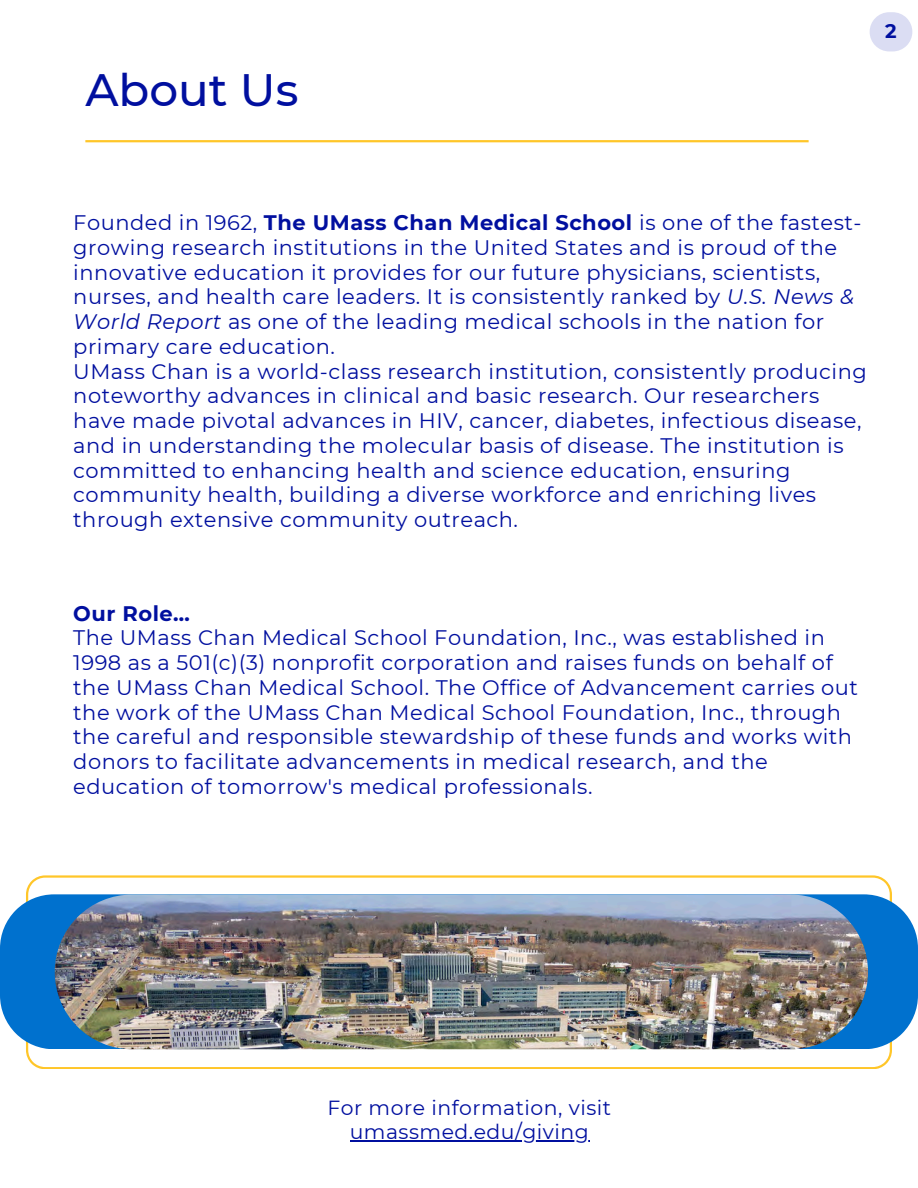
<style>
.page{position:relative;width:918px;height:1188px;background:#fff}
.page>*{position:absolute;margin:0;border:0;box-sizing:border-box;transform-origin:0 0}
.t1{font:500 45.3px "Montserrat";color:#000f9f}
.t2{font:21px/24.8px "Montserrat";letter-spacing:.025em;color:#000f9f}
.t3{font:700 21px "Montserrat";letter-spacing:.025em;color:#000f9f}
.t4{font:20.4px "Montserrat";letter-spacing:.025em;color:#000f9f}
.t5{font:700 19.5px "Montserrat";color:#000f9f}
.s1{font-weight:700}
.s2{font-style:italic}
</style>
<div class="page">
<hr style="left:85px;top:140px;width:724px;height:2px;background:#ffc629">
<svg style="left:26px;top:875px;width:866px;height:194px"></svg>
<svg style="left:0;top:894px;width:918px;height:155px;background:#2b88d5"></svg>
<hr style="left:350px;top:1140px;width:239px;height:1px;background:#000f9f">
<svg style="left:870px;top:12px;width:42px;height:39px"></svg>
<img style="left:55px;top:895px;width:813px;height:154px">
<p class="t1" style="left:85px;top:63px;width:215px">About Us</p>
<p class="t5" style="left:885px;top:19px;width:13px">2</p>
<p class="t2" style="left:73px;top:210px;width:790px">Founded in 1962, <span class="s1">The UMass Chan Medical School</span> is one of the fastest&shy;growing research institutions in the United States and is proud of the innovative education it provides for our future physicians, scientists, nurses, and health care leaders. It is consistently ranked by <span class="s2">U.S. News &amp; World Report</span> as one of the leading medical schools in the nation for primary care education.</p>
<p class="t2" style="left:73px;top:359px;width:795px">UMass Chan is a world-class research institution, consistently producing noteworthy advances in clinical and basic research. Our researchers have made pivotal advances in HIV, cancer, diabetes, infectious disease, and in understanding the molecular basis of disease. The institution is committed to enhancing health and science education, ensuring community health, building a diverse workforce and enriching lives through extensive community outreach.</p>
<h1 class="t3" style="left:73px;top:600px;width:118px">Our Role…</h1>
<p class="t2" style="left:73px;top:626px;width:786px">The UMass Chan Medical School Foundation, Inc., was established in 1998 as a 501(c)(3) nonprofit corporation and raises funds on behalf of the UMass Chan Medical School. The Office of Advancement carries out the work of the UMass Chan Medical School Foundation, Inc., through the careful and responsible stewardship of these funds and works with donors to facilitate advancements in medical research, and the education of tomorrow's medical professionals.</p>
<p class="t4" style="left:327px;top:1096px;width:285px">For more information, visit</p>
<p class="t4" style="left:350px;top:1119px;width:241px">umassmed.edu/giving</p>
</div>
